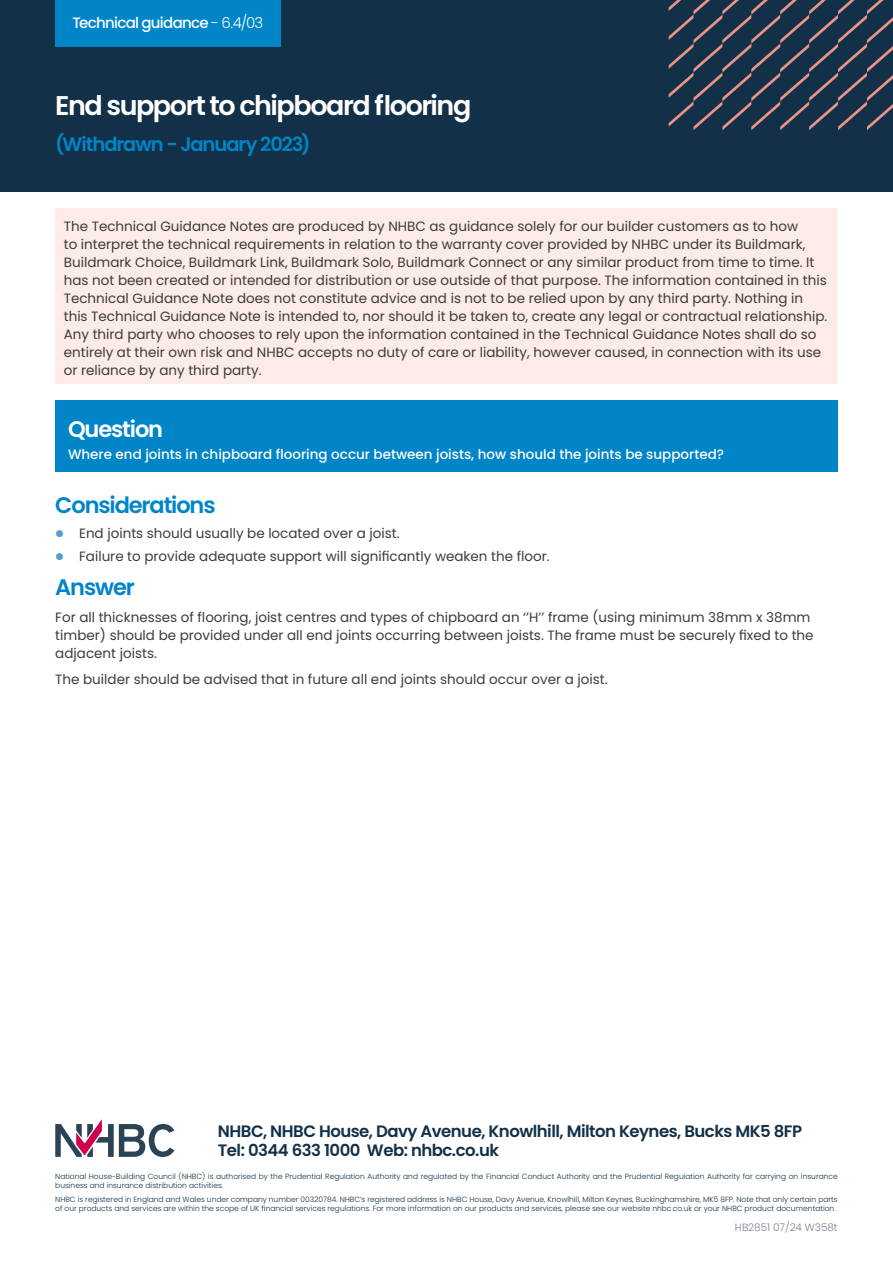
<style>
.page{position:relative;width:893px;height:1263px;background:#fff}
.page>*{position:absolute;margin:0;border:0;box-sizing:border-box;transform-origin:0 0}
.t1{font:600 27px "Poppins";letter-spacing:-.055em;color:#fff}
.t2{font:600 22.5px "Poppins";letter-spacing:-.05em;color:#0085c8}
.t3{font:600 22.5px "Poppins";letter-spacing:-.05em;color:#fff}
.t4{font:600 19.5px "Poppins";letter-spacing:-.055em;color:#0085c8}
.t5{font:600 16.5px/19.5px "Poppins";letter-spacing:-.03em;color:#123047}
.t6{font:500 15px "Poppins";letter-spacing:-.05em;color:#fff}
.t7{font:13.5px/18px "Poppins";color:#3c3c3b}
.t8{font:500 13.5px "Poppins";color:#fff}
.t9{font:300 10.5px "Poppins";letter-spacing:-.005em;color:#788497}
.t10{font:300 7.5px/9px "Poppins";color:#123047}
.s1{font-weight:300}
</style>
<div class="page">
<div style="left:0;top:0;width:893px;height:191px;background:#123047"></div>
<svg style="left:55px;top:1119px;width:119px;height:38px"></svg>
<svg style="left:669px;top:0;width:224px;height:130px"></svg>
<div style="left:55px;top:208px;width:783px;height:176px;background:#fcebe7"></div>
<div style="left:55px;top:401px;width:783px;height:71px;background:#0085c8"></div>
<div style="left:55px;top:0;width:226px;height:46px;background:#0085c8"></div>
<p class="t6" style="left:73px;top:14px;width:192px">Technical guidance <span class="s1">- 6.4/03</span></p>
<h1 class="t1" style="left:55px;top:90px;width:418px">End support to chipboard flooring</h1>
<h3 class="t4" style="left:55px;top:132px;width:257px">(Withdrawn - January 2023)</h3>
<p class="t7" style="left:64px;top:217px;width:765px">The Technical Guidance Notes are produced by NHBC as guidance solely for our builder customers as to how<br>to interpret the technical requirements in relation to the warranty cover provided by NHBC under its Buildmark, Buildmark Choice, Buildmark Link, Buildmark Solo, Buildmark Connect or any similar product from time to time. It has not been created or intended for distribution or use outside of that purpose. The information contained in this Technical Guidance Note does not constitute advice and is not to be relied upon by any third party. Nothing in this Technical Guidance Note is intended to, nor should it be taken to, create any legal or contractual relationship.<br>Any third party who chooses to rely upon the information contained in the Technical Guidance Notes shall do so entirely at their own risk and NHBC accepts no duty of care or liability, however caused, in connection with its use or reliance by any third party.</p>
<h2 class="t3" style="left:68px;top:416px;width:97px">Question</h2>
<p class="t8" style="left:68px;top:447px;width:658px">Where end joints in chipboard flooring occur between joists, how should the joints be supported?</p>
<h2 class="t2" style="left:55px;top:492px;width:162px">Considerations</h2>
<p class="t7" style="left:79px;top:521px;width:472px;line-height:23px">End joints should usually be located over a joist.<br>Failure to provide adequate support will significantly weaken the floor.</p>
<h2 class="t2" style="left:55px;top:574px;width:81px">Answer</h2>
<p class="t7" style="left:55px;top:608px;width:760px">For all thicknesses of flooring, joist centres and types of chipboard an ‘’H’’ frame (using minimum 38mm x 38mm timber) should be provided under all end joints occurring between joists. The frame must be securely fixed to the adjacent joists.</p>
<p class="t7" style="left:55px;top:670px;width:554px">The builder should be advised that in future all end joints should occur over a joist.</p>
<p class="t5" style="left:218px;top:1121px;width:586px">NHBC, NHBC House, Davy Avenue, Knowlhill, Milton Keynes, Bucks MK5 8FP<br>Tel: 0344 633 1000 Web: nhbc.co.uk</p>
<p class="t10" style="left:55px;top:1172px;width:784px">National House-Building Council (NHBC) is authorised by the Prudential Regulation Authority and regulated by the Financial Conduct Authority and the Prudential Regulation Authority for carrying on insurance business and insurance distribution activities.</p>
<p class="t10" style="left:55px;top:1195px;width:784px">NHBC is registered in England and Wales under company number 00320784. NHBC’s registered address is NHBC House, Davy Avenue, Knowlhill, Milton Keynes, Buckinghamshire, MK5 8FP. Note that only certain parts of our products and services are within the scope of UK financial services regulations. For more information on our products and services, please see our website nhbc.co.uk or your NHBC product documentation.</p>
<p class="t9" style="left:735px;top:1221px;width:104px">HB2851 07/24 W358t</p>
</div>
